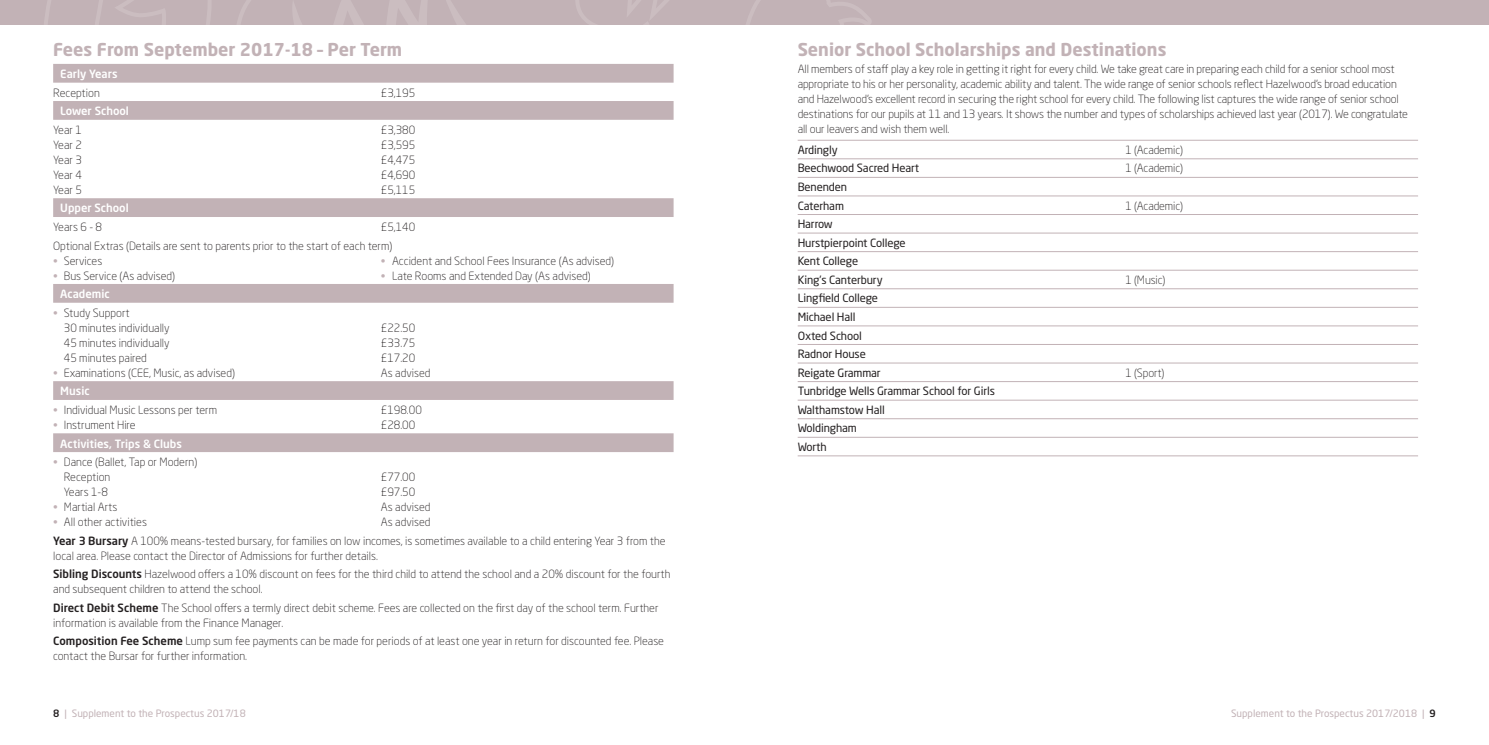
<style>
.page{position:relative;width:1489px;height:745px;background:#fff}
.page>*{position:absolute;margin:0;border:0;box-sizing:border-box;transform-origin:0 0}
.Heading{font:700 17.5px "Neo Sans Std";color:#c2b2b6}
.Body_Text{font:300 11.25px/15px "Neo Sans Std";color:#231f20}
.Body_Text-2{font:11.25px "Neo Sans Std";letter-spacing:-.01em;color:#231f20}
.Body_Text-3{font:500 11.25px "Neo Sans Std";color:#fff}
.Heading-2{font:10px "Neo Sans Std";color:#c2b2b6}
.s1{color:#c2b2b6}
.s2{font-weight:500}
.s3{font-weight:500;color:#231f20}
</style>
<div class="page">
<div style="left:53px;top:64px;width:620px;height:19px;background:#c2b2b6"></div>
<div style="left:53px;top:101px;width:620px;height:19px;background:#c2b2b6"></div>
<div style="left:53px;top:198px;width:620px;height:19px;background:#c2b2b6"></div>
<div style="left:53px;top:284px;width:620px;height:18px;background:#c2b2b6"></div>
<div style="left:53px;top:381px;width:620px;height:18px;background:#c2b2b6"></div>
<div style="left:53px;top:433px;width:620px;height:19px;background:#c2b2b6"></div>
<div style="left:0;top:0;width:1488px;height:25px;background:#c2b2b6"></div>
<svg style="left:44px;top:0;width:827px;height:25px"></svg>
<hr style="left:797px;top:140px;width:620px;height:1px;background:#c2b2b6">
<hr style="left:797px;top:158px;width:620px;height:1px;background:#c2b2b6">
<hr style="left:797px;top:177px;width:620px;height:1px;background:#c2b2b6">
<hr style="left:797px;top:195px;width:620px;height:1px;background:#c2b2b6">
<hr style="left:797px;top:214px;width:620px;height:1px;background:#c2b2b6">
<hr style="left:797px;top:232px;width:620px;height:1px;background:#c2b2b6">
<hr style="left:797px;top:251px;width:620px;height:1px;background:#c2b2b6">
<hr style="left:797px;top:270px;width:620px;height:1px;background:#c2b2b6">
<hr style="left:797px;top:288px;width:620px;height:1px;background:#c2b2b6">
<hr style="left:797px;top:307px;width:620px;height:1px;background:#c2b2b6">
<hr style="left:797px;top:325px;width:620px;height:1px;background:#c2b2b6">
<hr style="left:797px;top:344px;width:620px;height:1px;background:#c2b2b6">
<hr style="left:797px;top:362px;width:620px;height:1px;background:#c2b2b6">
<hr style="left:797px;top:381px;width:620px;height:1px;background:#c2b2b6">
<hr style="left:797px;top:399px;width:620px;height:1px;background:#c2b2b6">
<hr style="left:797px;top:418px;width:620px;height:1px;background:#c2b2b6">
<hr style="left:797px;top:436px;width:620px;height:1px;background:#c2b2b6">
<hr style="left:797px;top:455px;width:620px;height:1px;background:#c2b2b6">
<p class="Heading" style="left:53px;top:38px;width:350px">Fees From September 2017-18 – Per Term</p>
<p class="Body_Text-3" style="left:60px;top:67px;width:59px">Early Years</p>
<p class="Body_Text" style="left:53px;top:85px;width:48px">Reception</p>
<p class="Body_Text" style="left:381px;top:85px;width:36px">£3,195</p>
<p class="Body_Text-3" style="left:60px;top:104px;width:70px">Lower School</p>
<p class="Body_Text" style="left:53px;top:122px;width:30px">Year 1</p>
<p class="Body_Text" style="left:381px;top:122px;width:36px">£3,380</p>
<p class="Body_Text" style="left:53px;top:137px;width:30px">Year 2</p>
<p class="Body_Text" style="left:381px;top:137px;width:36px">£3,595</p>
<p class="Body_Text" style="left:53px;top:152px;width:30px">Year 3</p>
<p class="Body_Text" style="left:381px;top:152px;width:36px">£4,475</p>
<p class="Body_Text" style="left:53px;top:167px;width:30px">Year 4</p>
<p class="Body_Text" style="left:381px;top:167px;width:36px">£4,690</p>
<p class="Body_Text" style="left:53px;top:182px;width:30px">Year 5</p>
<p class="Body_Text" style="left:381px;top:182px;width:36px">£5,115</p>
<p class="Body_Text-3" style="left:60px;top:201px;width:70px">Upper School</p>
<p class="Body_Text" style="left:53px;top:219px;width:50px">Years 6 - 8</p>
<p class="Body_Text" style="left:381px;top:219px;width:36px">£5,140</p>
<p class="Body_Text" style="left:53px;top:238px;width:341px">Optional Extras (Details are sent to parents prior to the start of each term)</p>
<p class="Body_Text" style="left:53px;top:253px;width:51px"><span class="s1">•</span> Services</p>
<p class="Body_Text" style="left:381px;top:253px;width:235px"><span class="s1">•</span> Accident and School Fees Insurance (As advised)</p>
<p class="Body_Text" style="left:53px;top:268px;width:123px"><span class="s1">•</span> Bus Service (As advised)</p>
<p class="Body_Text" style="left:381px;top:268px;width:211px"><span class="s1">•</span> Late Rooms and Extended Day (As advised)</p>
<p class="Body_Text-3" style="left:60px;top:287px;width:51px">Academic</p>
<p class="Body_Text" style="left:64px;top:305px;width:107px;text-indent:-11px"><span class="s1">•</span> Study Support<br>30 minutes individually</p>
<p class="Body_Text" style="left:381px;top:320px;width:36px">£22.50</p>
<p class="Body_Text" style="left:64px;top:335px;width:107px">45 minutes individually</p>
<p class="Body_Text" style="left:381px;top:335px;width:36px">£33.75</p>
<p class="Body_Text" style="left:64px;top:350px;width:85px">45 minutes paired</p>
<p class="Body_Text" style="left:381px;top:350px;width:36px">£17.20</p>
<p class="Body_Text" style="left:53px;top:365px;width:183px"><span class="s1">•</span> Examinations (CEE, Music, as advised)</p>
<p class="Body_Text" style="left:381px;top:365px;width:51px">As advised</p>
<p class="Body_Text-3" style="left:60px;top:384px;width:31px">Music</p>
<p class="Body_Text" style="left:53px;top:402px;width:165px"><span class="s1">•</span> Individual Music Lessons per term</p>
<p class="Body_Text" style="left:381px;top:402px;width:43px">£198.00</p>
<p class="Body_Text" style="left:53px;top:417px;width:84px"><span class="s1">•</span> Instrument Hire</p>
<p class="Body_Text" style="left:381px;top:417px;width:36px">£28.00</p>
<p class="Body_Text-3" style="left:60px;top:436px;width:123px">Activities, Trips &amp; Clubs</p>
<p class="Body_Text" style="left:53px;top:454px;width:146px"><span class="s1">•</span> Dance (Ballet, Tap or Modern)</p>
<p class="Body_Text" style="left:64px;top:469px;width:48px">Reception</p>
<p class="Body_Text" style="left:381px;top:469px;width:36px">£77.00</p>
<p class="Body_Text" style="left:64px;top:484px;width:46px">Years 1-8</p>
<p class="Body_Text" style="left:381px;top:484px;width:36px">£97.50</p>
<p class="Body_Text" style="left:53px;top:499px;width:66px"><span class="s1">•</span> Martial Arts</p>
<p class="Body_Text" style="left:381px;top:499px;width:51px">As advised</p>
<p class="Body_Text" style="left:53px;top:514px;width:95px"><span class="s1">•</span> All other activities</p>
<p class="Body_Text" style="left:381px;top:514px;width:51px">As advised</p>
<p class="Body_Text" style="left:53px;top:532px;width:614px"><span class="s2">Year 3 Bursary</span> A 100% means-tested bursary, for families on low incomes, is sometimes available to a child entering Year 3 from the local area. Please contact the Director of Admissions for further details.</p>
<p class="Body_Text" style="left:53px;top:566px;width:619px"><span class="s2">Sibling Discounts</span> Hazelwood offers a 10% discount on fees for the third child to attend the school and a 20% discount for the fourth and subsequent children to attend the school.</p>
<p class="Body_Text" style="left:53px;top:599px;width:607px"><span class="s2">Direct Debit Scheme</span> The School offers a termly direct debit scheme. Fees are collected on the first day of the school term. Further information is available from the Finance Manager.</p>
<p class="Body_Text" style="left:53px;top:633px;width:612px"><span class="s2">Composition Fee Scheme</span> Lump sum fee payments can be made for periods of at least one year in return for discounted fee. Please contact the Bursar for further information.</p>
<p class="Heading" style="left:797px;top:38px;width:370px">Senior School Scholarships and Destinations</p>
<p class="Body_Text" style="left:797px;top:61px;width:612px">All members of staff play a key role in getting it right for every child. We take great care in preparing each child for a senior school most appropriate to his or her personality, academic ability and talent. The wide range of senior schools reflect Hazelwood’s broad education and Hazelwood’s excellent record in securing the right school for every child. The following list captures the wide range of senior school destinations for our pupils at 11 and 13 years. It shows the number and types of scholarships achieved last year (2017). We congratulate all our leavers and wish them well.</p>
<p class="Body_Text-2" style="left:797px;top:143px;width:42px">Ardingly</p>
<p class="Body_Text" style="left:1125px;top:142px;width:59px">1 (Academic)</p>
<p class="Body_Text-2" style="left:797px;top:161px;width:123px">Beechwood Sacred Heart</p>
<p class="Body_Text" style="left:1125px;top:161px;width:59px">1 (Academic)</p>
<p class="Body_Text-2" style="left:797px;top:180px;width:51px">Benenden</p>
<p class="Body_Text-2" style="left:797px;top:198px;width:48px">Caterham</p>
<p class="Body_Text" style="left:1125px;top:198px;width:59px">1 (Academic)</p>
<p class="Body_Text-2" style="left:797px;top:217px;width:37px">Harrow</p>
<p class="Body_Text-2" style="left:797px;top:235px;width:109px">Hurstpierpoint College</p>
<p class="Body_Text-2" style="left:797px;top:254px;width:62px">Kent College</p>
<p class="Body_Text-2" style="left:797px;top:273px;width:86px">King’s Canterbury</p>
<p class="Body_Text" style="left:1125px;top:272px;width:42px">1 (Music)</p>
<p class="Body_Text-2" style="left:797px;top:291px;width:82px">Lingfield College</p>
<p class="Body_Text-2" style="left:797px;top:310px;width:59px">Michael Hall</p>
<p class="Body_Text-2" style="left:797px;top:328px;width:66px">Oxted School</p>
<p class="Body_Text-2" style="left:797px;top:347px;width:70px">Radnor House</p>
<p class="Body_Text-2" style="left:797px;top:365px;width:85px">Reigate Grammar</p>
<p class="Body_Text" style="left:1125px;top:365px;width:41px">1 (Sport)</p>
<p class="Body_Text-2" style="left:797px;top:384px;width:199px">Tunbridge Wells Grammar School for Girls</p>
<p class="Body_Text-2" style="left:797px;top:402px;width:89px">Walthamstow Hall</p>
<p class="Body_Text-2" style="left:797px;top:421px;width:61px">Woldingham</p>
<p class="Body_Text-2" style="left:797px;top:439px;width:31px">Worth</p>
<p class="Heading-2" style="left:53px;top:707px;width:194px"><span class="s3">8</span> | Supplement to the Prospectus 2017/18</p>
<p class="Heading-2" style="left:1230px;top:707px;width:206px">Supplement to the Prospectus 2017/2018 | <span class="s3">9</span></p>
</div>
